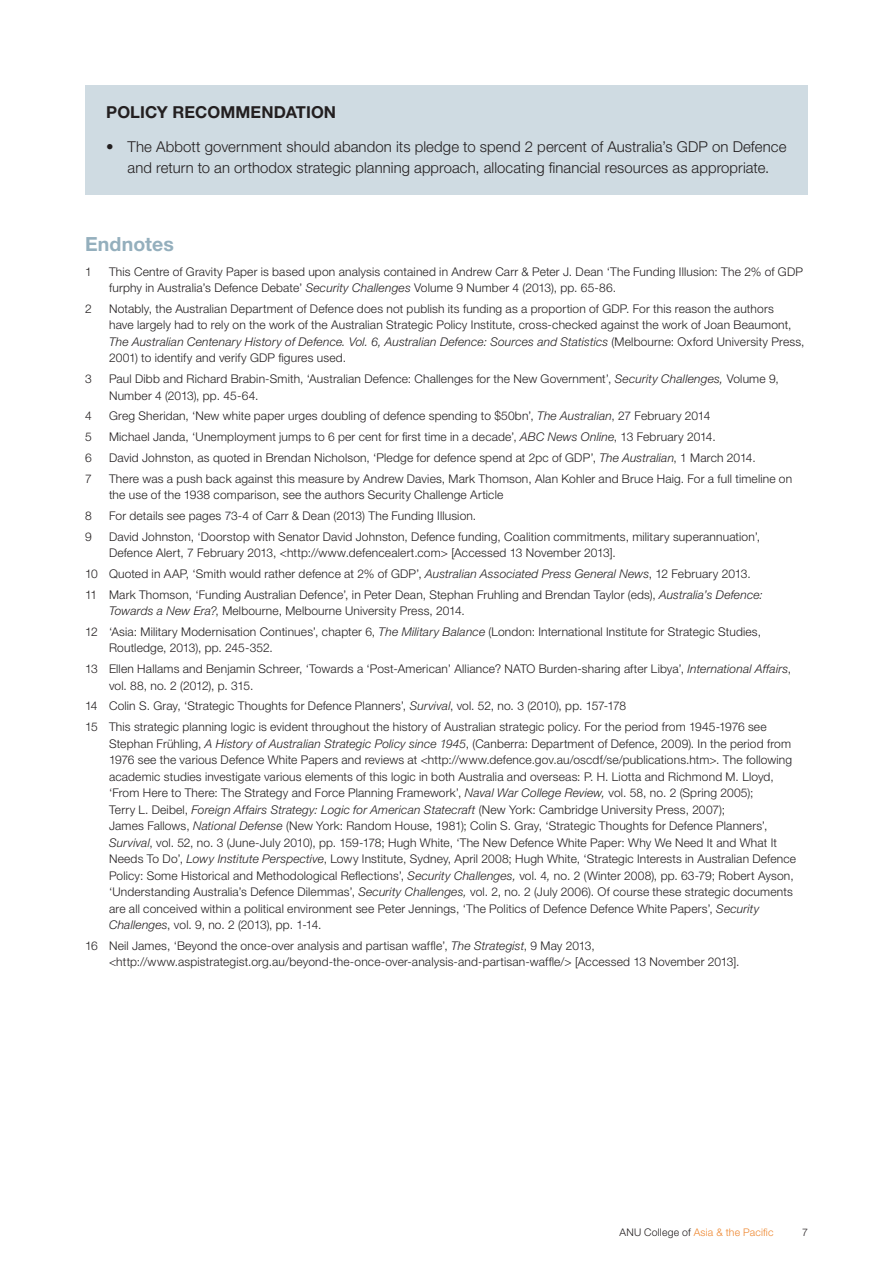
<style>
.page{position:relative;width:893px;height:1263px;background:#fff}
.page>*{position:absolute;margin:0;border:0;box-sizing:border-box;transform-origin:0 0}
.t1{font:700 19.5px "Helvetica Neue LT Std";letter-spacing:.005em;color:#94afbd}
.t2{font:700 16.5px "Helvetica Neue LT Std";letter-spacing:.005em;color:#231f20}
.t3{font:300 15px/21px "Helvetica Neue LT Std";letter-spacing:.005em;color:#231f20;text-align:center}
.Footnote{font:300 12px/16.5px "Helvetica Neue LT Std";letter-spacing:.015em;color:#231f20}
.t4{font:300 10.5px "Helvetica Neue LT Std";letter-spacing:.02em;color:#ee8730}
.t5{font:300 10.5px "Helvetica Neue LT Std";color:#231f20}
.s1{font-style:italic}
.s2{color:#231f20}
</style>
<div class="page">
<div style="left:85px;top:85px;width:723px;height:109px;background:#cfdbe2"></div>
<h1 class="t2" style="left:106px;top:102px;width:231px">POLICY RECOMMENDATION</h1>
<p class="t3" style="left:106px;top:136px;width:682px">• The Abbott government should abandon its pledge to spend 2 percent of Australia’s GDP on Defence and return to an orthodox strategic planning approach, allocating financial resources as appropriate.</p>
<h2 class="t1" style="left:85px;top:232px;width:90px">Endnotes</h2>
<p class="Footnote" style="left:85px;top:263px;width:8px">1</p>
<p class="Footnote" style="left:109px;top:263px;width:695px">This Centre of Gravity Paper is based upon analysis contained in Andrew Carr &amp; Peter J. Dean ‘The Funding Illusion: The 2% of GDP furphy in Australia’s Defence Debate’ <span class="s1">Security Challenges</span> Volume 9 Number 4 (2013), pp. 65-86.</p>
<p class="Footnote" style="left:85px;top:300px;width:8px">2</p>
<p class="Footnote" style="left:109px;top:300px;width:697px">Notably, the Australian Department of Defence does not publish its funding as a proportion of GDP. For this reason the authors<br>have largely had to rely on the work of the Australian Strategic Policy Institute, cross-checked against the work of Joan Beaumont, <span class="s1">The Australian Centenary History of Defence. Vol. 6, Australian Defence: Sources and Statistics</span> (Melbourne: Oxford University Press, 2001) to identify and verify GDP figures used.</p>
<p class="Footnote" style="left:85px;top:370px;width:8px">3</p>
<p class="Footnote" style="left:109px;top:370px;width:671px">Paul Dibb and Richard Brabin-Smith, ‘Australian Defence: Challenges for the New Government’, <span class="s1">Security Challenges,</span> Volume 9,<br>Number 4 (2013), pp. 45-64.</p>
<p class="Footnote" style="left:85px;top:408px;width:8px">4</p>
<p class="Footnote" style="left:109px;top:408px;width:603px">Greg Sheridan, ‘New white paper urges doubling of defence spending to $50bn’, <span class="s1">The Australian</span>, 27 February 2014</p>
<p class="Footnote" style="left:85px;top:428px;width:8px">5</p>
<p class="Footnote" style="left:109px;top:428px;width:608px">Michael Janda, ‘Unemployment jumps to 6 per cent for first time in a decade’, <span class="s1">ABC News Online</span>, 13 February 2014.</p>
<p class="Footnote" style="left:85px;top:449px;width:8px">6</p>
<p class="Footnote" style="left:109px;top:449px;width:648px">David Johnston, as quoted in Brendan Nicholson, ‘Pledge for defence spend at 2pc of GDP’, <span class="s1">The Australian</span>, 1 March 2014.</p>
<p class="Footnote" style="left:85px;top:470px;width:8px">7</p>
<p class="Footnote" style="left:109px;top:470px;width:685px">There was a push back against this measure by Andrew Davies, Mark Thomson, Alan Kohler and Bruce Haig. For a full timeline on the use of the 1938 comparison, see the authors Security Challenge Article</p>
<p class="Footnote" style="left:85px;top:507px;width:8px">8</p>
<p class="Footnote" style="left:109px;top:507px;width:369px">For details see pages 73-4 of Carr &amp; Dean (2013) The Funding Illusion.</p>
<p class="Footnote" style="left:85px;top:528px;width:8px">9</p>
<p class="Footnote" style="left:109px;top:528px;width:653px">David Johnston, ‘Doorstop with Senator David Johnston, Defence funding, Coalition commitments, military superannuation’,<br>Defence Alert, 7 February 2013, &lt;http://www.defencealert.com&gt; [Accessed 13 November 2013].</p>
<p class="Footnote" style="left:85px;top:565px;width:667px">10 Quoted in AAP, ‘Smith would rather defence at 2% of GDP’, <span class="s1">Australian Associated Press General News</span>, 12 February 2013.</p>
<p class="Footnote" style="left:109px;top:586px;width:655px;text-indent:-24px">11 Mark Thomson, ‘Funding Australian Defence’, in Peter Dean, Stephan Fruhling and Brendan Taylor (eds), <span class="s1">Australia’s Defence:<br>Towards a New Era?</span>, Melbourne, Melbourne University Press, 2014.</p>
<p class="Footnote" style="left:109px;top:623px;width:653px;text-indent:-24px">12 ‘Asia: Military Modernisation Continues’, chapter 6, <span class="s1">The Military Balance</span> (London: International Institute for Strategic Studies,<br>Routledge, 2013), pp. 245-352.</p>
<p class="Footnote" style="left:109px;top:660px;width:684px;text-indent:-24px">13 Ellen Hallams and Benjamin Schreer, ‘Towards a ‘Post-American’ Alliance? NATO Burden-sharing after Libya’, <span class="s1">International Affairs</span>, vol. 88, no. 2 (2012), p. 315.</p>
<p class="Footnote" style="left:85px;top:698px;width:543px">14 Colin S. Gray, ‘Strategic Thoughts for Defence Planners’, <span class="s1">Survival</span>, vol. 52, no. 3 (2010), pp. 157-178</p>
<p class="Footnote" style="left:109px;top:718px;width:689px;text-indent:-24px">15 This strategic planning logic is evident throughout the history of Australian strategic policy. For the period from 1945-1976 see Stephan Frühling, <span class="s1">A History of Australian Strategic Policy since 1945</span>, (Canberra: Department of Defence, 2009). In the period from 1976 see the various Defence White Papers and reviews at &lt;http://www.defence.gov.au/oscdf/se/publications.htm&gt;. The following academic studies investigate various elements of this logic in both Australia and overseas: P. H. Liotta and Richmond M. Lloyd, ‘From Here to There: The Strategy and Force Planning Framework’, <span class="s1">Naval War College Review,</span> vol. 58, no. 2 (Spring 2005);<br>Terry L. Deibel, <span class="s1">Foreign Affairs Strategy: Logic for American Statecraft</span> (New York: Cambridge University Press, 2007);<br>James Fallows, <span class="s1">National Defense</span> (New York: Random House, 1981); Colin S. Gray, ‘Strategic Thoughts for Defence Planners’, <span class="s1">Survival</span>, vol. 52, no. 3 (June-July 2010), pp. 159-178; Hugh White, ‘The New Defence White Paper: Why We Need It and What It Needs To Do’, <span class="s1">Lowy Institute Perspective</span>, Lowy Institute, Sydney, April 2008; Hugh White, ‘Strategic Interests in Australian Defence Policy: Some Historical and Methodological Reflections’, <span class="s1">Security Challenges,</span> vol. 4<span class="s1">,</span> no. 2 (Winter 2008), pp. 63-79; Robert Ayson, ‘Understanding Australia’s Defence Dilemmas’, <span class="s1">Security Challenges,</span> vol. 2, no. 2 (July 2006). Of course these strategic documents are all conceived within a political environment see Peter Jennings, ‘The Politics of Defence Defence White Papers’, <span class="s1">Security Challenges</span>, vol. 9, no. 2 (2013), pp. 1-14.</p>
<p class="Footnote" style="left:109px;top:937px;width:632px;text-indent:-24px">16 Neil James, ‘Beyond the once-over analysis and partisan waffle’, <span class="s1">The Strategist</span>, 9 May 2013, &lt;http://www.aspistrategist.org.au/beyond-the-once-over-analysis-and-partisan-waffle/&gt; [Accessed 13 November 2013].</p>
<p class="t4" style="left:620px;top:1225px;width:155px"><span class="s2">ANU College of</span> Asia &amp; the Pacific</p>
<p class="t5" style="left:802px;top:1225px;width:7px">7</p>
</div>
